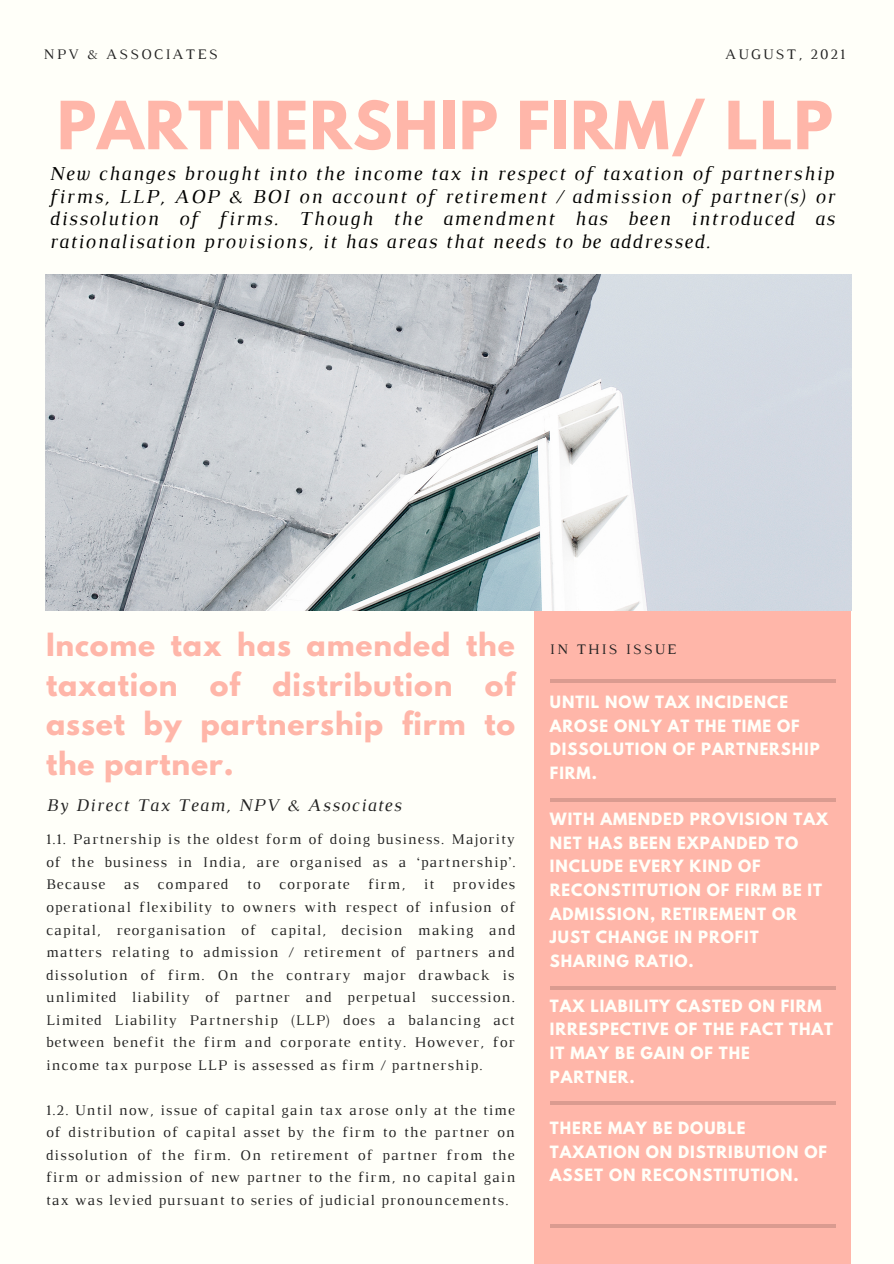
<style>
.page{position:relative;width:894px;height:1264px;background:#fff}
.page>*{position:absolute;margin:0;border:0;box-sizing:border-box;transform-origin:0 0}
.t1{font:700 58.8px "League Spartan";letter-spacing:.02em;color:#ffb6a9}
.t2{font:700 28.35px/39.5px "League Spartan";letter-spacing:.03em;color:#ffb6a9;text-align:justify}
.t3{font:italic 20.25px/22.5px "Luthier";letter-spacing:.07em;color:#000;text-align:justify}
.t4{font:italic 18.15px "Luthier";letter-spacing:.07em;color:#222}
.t5{font:15px/22.5px "Luthier";letter-spacing:.07em;color:#222;text-align:justify}
.t6{font:700 15px/23.7px "League Spartan";letter-spacing:.06em;color:#fffff9}
.t7{font:14.85px "Luthier";letter-spacing:.14em;color:#222}
</style>
<div class="page">
<div style="left:0;top:0;width:893px;height:1263px;background:#fffff9"></div>
<div style="left:534px;top:537px;width:316px;height:726px;background:#ffb6a9"></div>
<hr style="left:550px;top:798px;width:285px;height:3px;background:#000">
<hr style="left:550px;top:986px;width:285px;height:3px;background:#000">
<hr style="left:550px;top:1101px;width:285px;height:3px;background:#000">
<svg style="left:550px;top:1224px;width:285px;height:3px"></svg>
<hr style="left:550px;top:679px;width:285px;height:3px;background:#000">
<img style="left:45px;top:275px;width:806px;height:335px">
<p class="t7" style="left:44px;top:49px;width:175px">NPV &amp; ASSOCIATES</p>
<p class="t7" style="left:725px;top:49px;width:121px">AUGUST, 2021</p>
<p class="t1" style="left:57px;top:96px;width:777px">PARTNERSHIP FIRM/ LLP</p>
<p class="t3" style="left:49px;top:164px;width:786px">New changes brought into the income tax in respect of taxation of partnership firms, LLP, AOP &amp; BOI on account of retirement / admission of partner(s) or dissolution of firms. Though the amendment has been introduced as rationalisation provisions, it has areas that needs to be addressed.</p>
<p class="t2" style="left:46px;top:629px;width:470px">Income tax has amended the taxation of distribution of asset by partnership firm to the partner.</p>
<p class="t4" style="left:46px;top:798px;width:356px">By Direct Tax Team, NPV &amp; Associates</p>
<p class="t5" style="left:46px;top:829px;width:471px">1.1. Partnership is the oldest form of doing business. Majority of the business in India, are organised as a ‘partnership’.<br>Because as compared to corporate firm, it provides operational flexibility to owners with respect of infusion of capital, reorganisation of capital, decision making and matters relating to admission / retirement of partners and dissolution of firm. On the contrary major drawback is unlimited liability of partner and perpetual succession.<br>Limited Liability Partnership (LLP) does a balancing act between benefit the firm and corporate entity. However, for income tax purpose LLP is assessed as firm / partnership.</p>
<p class="t5" style="left:46px;top:1099px;width:470px">1.2. Until now, issue of capital gain tax arose only at the time of distribution of capital asset by the firm to the partner on dissolution of the firm. On retirement of partner from the firm or admission of new partner to the firm, no capital gain tax was levied pursuant to series of judicial pronouncements.</p>
<p class="t7" style="left:550px;top:644px;width:128px">IN THIS ISSUE</p>
<p class="t6" style="left:550px;top:692px;width:271px">UNTIL NOW TAX INCIDENCE<br>AROSE ONLY AT THE TIME OF<br>DISSOLUTION OF PARTNERSHIP<br>FIRM.</p>
<p class="t6" style="left:550px;top:809px;width:279px">WITH AMENDED PROVISION TAX<br>NET HAS BEEN EXPANDED TO<br>INCLUDE EVERY KIND OF<br>RECONSTITUTION OF FIRM BE IT<br>ADMISSION, RETIREMENT OR<br>JUST CHANGE IN PROFIT<br>SHARING RATIO.</p>
<p class="t6" style="left:550px;top:995px;width:284px">TAX LIABILITY CASTED ON FIRM<br>IRRESPECTIVE OF THE FACT THAT<br>IT MAY BE GAIN OF THE<br>PARTNER.</p>
<p class="t6" style="left:550px;top:1118px;width:278px">THERE MAY BE DOUBLE<br>TAXATION ON DISTRIBUTION OF<br>ASSET ON RECONSTITUTION.</p>
</div>
